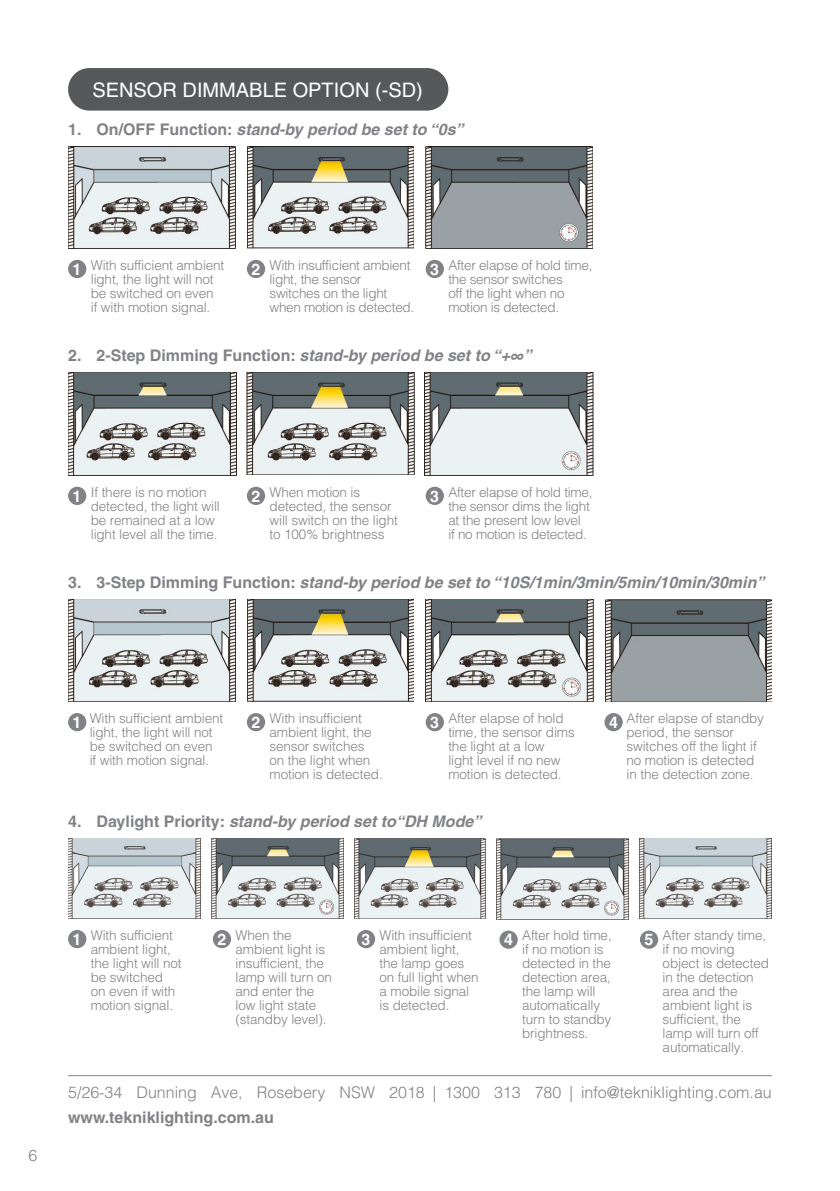
<style>
.page{position:relative;width:840px;height:1191px;background:#fff}
.page>*{position:absolute;margin:0;border:0;box-sizing:border-box;transform-origin:0 0}
.Manual__Sub_Head_in{font:20px "Helvetica LT Pro";color:#fff}
.Manual__Installation{font:italic 700 16px "Helvetica LT Pro";color:#808285}
.Manual__Footer_Addre{font:300 16px "Helvetica LT Pro";color:#808285}
.Manual__Footer_Websi{font:700 16px "Helvetica LT Pro";color:#808285}
.t1{font:700 16px "Helvetica LT Pro";color:#fff}
.Manual__Page_Number{font:300 16px "Helvetica LT Pro";color:#808285}
.Manual__Installation-2{font:300 13.6px/14px "Helvetica LT Pro";letter-spacing:-.01em;color:#808285}
.s1{font-style:normal}
</style>
<div class="page">
<div style="left:68px;top:68px;width:380px;height:43px;background:#57585a;border-radius:21px"></div>
<img style="left:605px;top:599px;width:166px;height:102px">
<img style="left:425px;top:599px;width:168px;height:102px">
<img style="left:247px;top:599px;width:166px;height:102px">
<img style="left:68px;top:599px;width:167px;height:102px">
<div style="left:247px;top:713px;width:18px;height:18px;background:#808285;border-radius:50%"></div>
<div style="left:68px;top:713px;width:18px;height:18px;background:#808285;border-radius:50%"></div>
<div style="left:425px;top:713px;width:18px;height:18px;background:#808285;border-radius:50%"></div>
<div style="left:604px;top:713px;width:18px;height:18px;background:#808285;border-radius:50%"></div>
<img style="left:68px;top:372px;width:169px;height:103px">
<img style="left:247px;top:372px;width:167px;height:103px">
<img style="left:424px;top:372px;width:168px;height:103px">
<div style="left:247px;top:487px;width:18px;height:18px;background:#808285;border-radius:50%"></div>
<div style="left:68px;top:487px;width:18px;height:18px;background:#808285;border-radius:50%"></div>
<div style="left:425px;top:487px;width:18px;height:18px;background:#808285;border-radius:50%"></div>
<img style="left:247px;top:147px;width:166px;height:101px">
<img style="left:425px;top:147px;width:167px;height:101px">
<img style="left:68px;top:147px;width:167px;height:101px">
<div style="left:247px;top:260px;width:18px;height:18px;background:#808285;border-radius:50%"></div>
<div style="left:68px;top:260px;width:18px;height:18px;background:#808285;border-radius:50%"></div>
<div style="left:425px;top:260px;width:18px;height:18px;background:#808285;border-radius:50%"></div>
<img style="left:211px;top:838px;width:132px;height:80px">
<img style="left:354px;top:838px;width:131px;height:80px">
<img style="left:68px;top:838px;width:132px;height:80px">
<img style="left:496px;top:838px;width:132px;height:81px">
<img style="left:639px;top:838px;width:132px;height:80px">
<div style="left:639px;top:930px;width:18px;height:18px;background:#808285;border-radius:50%"></div>
<div style="left:499px;top:930px;width:18px;height:18px;background:#808285;border-radius:50%"></div>
<div style="left:213px;top:930px;width:18px;height:18px;background:#808285;border-radius:50%"></div>
<div style="left:68px;top:930px;width:18px;height:18px;background:#808285;border-radius:50%"></div>
<div style="left:356px;top:930px;width:19px;height:18px;background:#808285;border-radius:50%"></div>
<hr style="left:68px;top:1075px;width:703px;height:1px;background:#808285">
<p class="Manual__Sub_Head_in" style="left:92px;top:78px;width:332px">SENSOR DIMMABLE OPTION (-SD)</p>
<p class="Manual__Installation" style="left:68px;top:120px;width:397px"><span class="s1">1. On/OFF Function:</span> stand-by period be set to “0s”</p>
<p class="t1" style="left:73px;top:259px;width:10px">1</p>
<p class="Manual__Installation-2" style="left:448px;top:258px;width:146px">After elapse of hold time, the sensor switches<br>off the light when no motion is detected.</p>
<p class="Manual__Installation-2" style="left:91px;top:258px;width:135px">With sufficient ambient</p>
<p class="t1" style="left:251px;top:259px;width:10px">2</p>
<p class="Manual__Installation-2" style="left:91px;top:272px;width:124px;text-align:justify">light, the light will not be switched on even if with motion signal.</p>
<p class="Manual__Installation-2" style="left:269px;top:258px;width:146px">With insufficient ambient light, the sensor switches on the light when motion is detected.</p>
<p class="t1" style="left:430px;top:259px;width:10px">3</p>
<p class="Manual__Installation" style="left:68px;top:345px;width:465px"><span class="s1">2. 2-Step Dimming Function:</span> stand-by period be set to “+∞”</p>
<p class="t1" style="left:73px;top:486px;width:10px">1</p>
<p class="Manual__Installation-2" style="left:448px;top:485px;width:146px">After elapse of hold time, the sensor dims the light at the present low level<br>if no motion is detected.</p>
<p class="Manual__Installation-2" style="left:91px;top:485px;width:130px">If there is no motion detected, the light will be remained at a low light level all the time.</p>
<p class="Manual__Installation-2" style="left:269px;top:485px;width:130px">When motion is detected, the sensor will switch on the light to 100% brightness</p>
<p class="t1" style="left:251px;top:486px;width:10px">2</p>
<p class="t1" style="left:430px;top:486px;width:10px">3</p>
<p class="Manual__Installation" style="left:68px;top:572px;width:697px"><span class="s1">3. 3-Step Dimming Function:</span> stand-by period be set to “10S/1min/3min/5min/10min/30min”</p>
<p class="t1" style="left:73px;top:712px;width:10px">1</p>
<p class="Manual__Installation-2" style="left:448px;top:711px;width:128px">After elapse of hold time, the sensor dims the light at a low<br>light level if no new motion is detected.</p>
<p class="Manual__Installation-2" style="left:90px;top:711px;width:135px">With sufficient ambient</p>
<p class="t1" style="left:251px;top:712px;width:10px">2</p>
<p class="Manual__Installation-2" style="left:90px;top:725px;width:124px;text-align:justify">light, the light will not be switched on even if with motion signal.</p>
<p class="Manual__Installation-2" style="left:269px;top:711px;width:115px">With insufficient ambient light, the sensor switches on the light when motion is detected.</p>
<p class="t1" style="left:430px;top:712px;width:10px">3</p>
<p class="Manual__Installation-2" style="left:626px;top:711px;width:139px">After elapse of standby period, the sensor switches off the light if no motion is detected in the detection zone.</p>
<p class="t1" style="left:608px;top:712px;width:10px">4</p>
<p class="Manual__Installation" style="left:68px;top:812px;width:414px"><span class="s1">4. Daylight Priority:</span> stand-by period set to“DH Mode”</p>
<p class="Manual__Page_Number" style="left:28px;top:1145px;width:10px">6</p>
<p class="t1" style="left:73px;top:929px;width:10px">1</p>
<p class="Manual__Installation-2" style="left:379px;top:928px;width:100px">With insufficient ambient light, the lamp goes on full light when a mobile signal is detected.</p>
<p class="Manual__Installation-2" style="left:91px;top:928px;width:83px">With sufficient</p>
<p class="t1" style="left:217px;top:929px;width:10px">2</p>
<p class="Manual__Installation-2" style="left:91px;top:942px;width:92px">ambient light, the light will not be switched<br>on even if with motion signal.</p>
<p class="Manual__Installation-2" style="left:235px;top:928px;width:58px">When the</p>
<p class="t1" style="left:503px;top:930px;width:10px">4</p>
<p class="Manual__Installation-2" style="left:235px;top:942px;width:98px">ambient light is insufficient, the lamp will turn on and enter the low light state (standby level).</p>
<p class="t1" style="left:361px;top:929px;width:10px">3</p>
<p class="Manual__Installation-2" style="left:522px;top:928px;width:91px">After hold time, if no motion is detected in the detection area, the lamp will automatically turn to standby brightness.</p>
<p class="t1" style="left:644px;top:930px;width:10px">5</p>
<p class="Manual__Installation-2" style="left:662px;top:928px;width:108px">After standy time, if no moving object is detected in the detection area and the ambient light is sufficient, the lamp will turn off automatically.</p>
<p class="Manual__Footer_Addre" style="left:68px;top:1082px;width:704px">5/26-34 Dunning Ave, Rosebery NSW 2018 | 1300 313 780 | info@tekniklighting.com.au</p>
<p class="Manual__Footer_Websi" style="left:68px;top:1107px;width:207px">www.tekniklighting.com.au</p>
</div>
